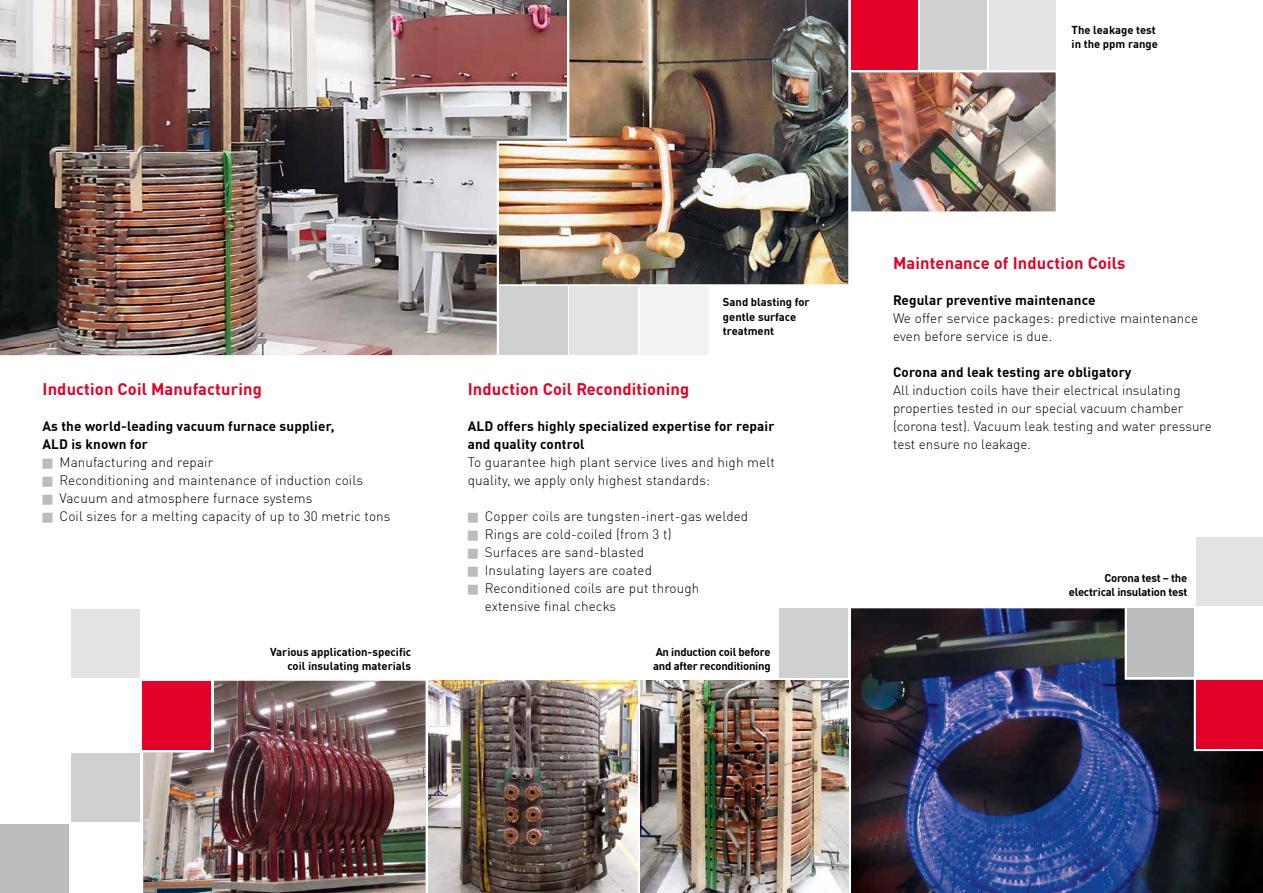
<style>
.page{position:relative;width:1263px;height:893px;background:#fff}
.page>*{position:absolute;margin:0;border:0;box-sizing:border-box;transform-origin:0 0}
.t1{font:700 16.5px "DIN Offc";letter-spacing:.01em;color:#e40026}
.t2{font:300 13.5px/18px "DIN Offc";letter-spacing:.01em;color:#000}
.t3{font:700 13.5px/18px "DIN Offc";letter-spacing:.01em;color:#000}
.t4{font:700 11.25px/14.2px "DIN Offc";letter-spacing:-.005em;color:#000}
</style>
<div class="page">
<div style="left:989px;top:0;width:67px;height:70px;background:#e3e3e3"></div>
<div style="left:851px;top:0;width:66px;height:70px;background:#e40026"></div>
<div style="left:920px;top:0;width:66px;height:70px;background:#cfd0d0"></div>
<div style="left:640px;top:287px;width:68px;height:68px;background:#f2f2f2"></div>
<div style="left:569px;top:287px;width:69px;height:68px;background:#e3e3e3"></div>
<div style="left:1196px;top:537px;width:67px;height:68px;background:#e3e3e3"></div>
<div style="left:779px;top:608px;width:69px;height:70px;background:#cfd0d0"></div>
<div style="left:0;top:824px;width:69px;height:69px;background:#bbbcbd"></div>
<div style="left:71px;top:753px;width:69px;height:69px;background:#cfd0d0"></div>
<div style="left:71px;top:609px;width:69px;height:69px;background:#e3e3e3"></div>
<img style="left:143px;top:681px;width:282px;height:212px">
<img style="left:0;top:0;width:567px;height:355px">
<img style="left:499px;top:0;width:349px;height:284px">
<img style="left:851px;top:608px;width:412px;height:285px">
<img style="left:429px;top:681px;width:209px;height:212px">
<img style="left:640px;top:681px;width:208px;height:212px">
<img style="left:851px;top:72px;width:205px;height:139px">
<p class="t1" style="left:43px;top:379px;width:221px">Induction Coil Manufacturing</p>
<p class="t3" style="left:43px;top:417px;width:294px">As the world-leading vacuum furnace supplier,<br>ALD is known for</p>
<p class="t2" style="left:60px;top:453px;width:333px">Manufacturing and repair<br>Reconditioning and maintenance of induction coils Vacuum and atmosphere furnace systems<br>Coil sizes for a melting capacity of up to 30 metric tons</p>
<p class="t4" style="left:270px;top:644px;width:143px;text-align:right">Various application-specific coil insulating materials</p>
<p class="t4" style="left:723px;top:295px;width:88px">Sand blasting for gentle surface treatment</p>
<p class="t1" style="left:468px;top:379px;width:223px">Induction Coil Reconditioning</p>
<p class="t3" style="left:468px;top:417px;width:308px">ALD offers highly specialized expertise for repair and quality control</p>
<p class="t2" style="left:468px;top:453px;width:309px">To guarantee high plant service lives and high melt quality, we apply only highest standards:</p>
<p class="t2" style="left:485px;top:507px;width:265px">Copper coils are tungsten-inert-gas welded<br>Rings are cold-coiled (from 3 t)<br>Surfaces are sand-blasted<br>Insulating layers are coated<br>Reconditioned coils are put through extensive final checks</p>
<p class="t4" style="left:653px;top:644px;width:119px">An induction coil before and after reconditioning</p>
<p class="t4" style="left:1072px;top:22px;width:88px">The leakage test in the ppm range</p>
<p class="t1" style="left:893px;top:253px;width:234px">Maintenance of Induction Coils</p>
<p class="t3" style="left:893px;top:291px;width:204px">Regular preventive maintenance</p>
<p class="t2" style="left:893px;top:309px;width:307px">We offer service packages: predictive maintenance even before service is due.</p>
<p class="t3" style="left:893px;top:363px;width:240px">Corona and leak testing are obligatory</p>
<p class="t2" style="left:893px;top:381px;width:320px">All induction coils have their electrical insulating properties tested in our special vacuum chamber (corona test). Vacuum leak testing and water pressure test ensure no leakage.</p>
<p class="t4" style="left:1069px;top:570px;width:120px;text-align:right">Corona test – the electrical insulation test</p>
</div>
